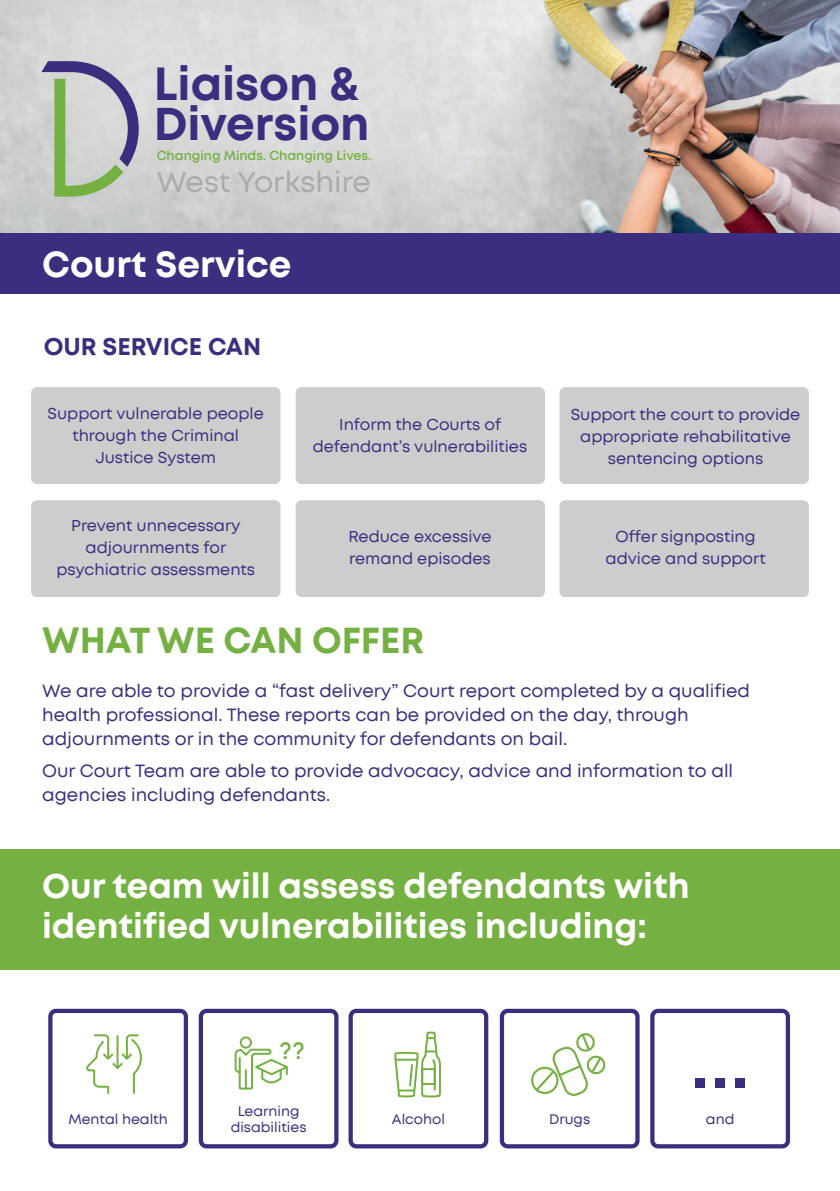
<style>
.page{position:relative;width:840px;height:1191px;background:#fff}
.page>*{position:absolute;margin:0;border:0;box-sizing:border-box;transform-origin:0 0}
.t1{font:600 78px "Mont";color:#3c2e7e}
.t2{font:700 45.6px/39.8px "Mont";color:#3c2e7e}
.t3{font:700 36px "Mont";color:#74b042}
.t4{font:700 36px "Mont";color:#fff}
.t5{font:700 34px/39.8px "Mont";color:#fff}
.t6{font:29.2px "Mont";color:#a9abab}
.t7{font:700 24px "Mont";color:#3c2e7e}
.t8{font:600 22.6px "Mont";color:#74b042}
.t9{font:18px/24px "Mont";color:#3c2e7e}
.t10{font:16px/22px "Mont";color:#3c2e7e;text-align:center}
.t11{font:14px/16px "Mont";color:#3c2e7e;text-align:center}
.t12{font:600 12.8px "Mont";color:#74b042}
</style>
<div class="page">
<div style="left:0;top:232px;width:839px;height:62px;background:#3c2e7e"></div>
<img style="left:0;top:0;width:839px;height:232px">
<div style="left:0;top:849px;width:839px;height:120px;background:#74b042"></div>
<svg style="left:41px;top:61px;width:98px;height:136px;background:#b1b9b3"></svg>
<div style="left:199px;top:1008px;width:139px;height:140px;border:4px solid #3c2e7e;border-radius:6px"></div>
<svg style="left:531px;top:1033px;width:74px;height:63px"></svg>
<div style="left:348px;top:1008px;width:140px;height:140px;border:4px solid #3c2e7e;border-radius:6px"></div>
<div style="left:499px;top:1008px;width:140px;height:140px;border:4px solid #3c2e7e;border-radius:6px"></div>
<div style="left:650px;top:1008px;width:139px;height:140px;border:4px solid #3c2e7e;border-radius:6px"></div>
<svg style="left:86px;top:1034px;width:56px;height:60px"></svg>
<div style="left:48px;top:1008px;width:140px;height:140px;border:4px solid #3c2e7e;border-radius:6px"></div>
<div style="left:295px;top:387px;width:249px;height:97px;background:#cccdcd;border-radius:6px"></div>
<div style="left:559px;top:387px;width:249px;height:97px;background:#cccdcd;border-radius:6px"></div>
<div style="left:31px;top:387px;width:249px;height:97px;background:#cccdcd;border-radius:6px"></div>
<div style="left:295px;top:500px;width:249px;height:97px;background:#cccdcd;border-radius:6px"></div>
<div style="left:559px;top:500px;width:249px;height:97px;background:#cccdcd;border-radius:6px"></div>
<div style="left:31px;top:500px;width:249px;height:97px;background:#cccdcd;border-radius:6px"></div>
<svg style="left:394px;top:1031px;width:47px;height:67px"></svg>
<div style="left:239px;top:1036px;width:13px;height:12px;border:2px solid #74b042;border-radius:50%"></div>
<svg style="left:234px;top:1047px;width:54px;height:43px"></svg>
<h2 class="t2" style="left:154px;top:66px;width:217px">Liaison &amp;<br>Diversion</h2>
<p class="t12" style="left:157px;top:149px;width:216px">Changing Minds. Changing Lives.</p>
<h3 class="t6" style="left:157px;top:167px;width:215px">West Yorkshire</h3>
<h3 class="t4" style="left:42px;top:246px;width:250px">Court Service</h3>
<h3 class="t7" style="left:44px;top:334px;width:219px">OUR SERVICE CAN</h3>
<p class="t10" style="left:48px;top:403px;width:217px">Support vulnerable people through the Criminal<br>Justice System</p>
<p class="t10" style="left:312px;top:414px;width:216px">Inform the Courts of defendant’s vulnerabilities</p>
<p class="t10" style="left:570px;top:404px;width:231px">Support the court to provide appropriate rehabilitative sentencing options</p>
<p class="t10" style="left:56px;top:515px;width:200px">Prevent unnecessary adjournments for psychiatric assessments</p>
<p class="t10" style="left:348px;top:525px;width:144px;text-align:left">Reduce excessive remand episodes</p>
<p class="t10" style="left:605px;top:526px;width:161px">Offer signposting advice and support</p>
<h3 class="t3" style="left:42px;top:623px;width:383px">WHAT WE CAN OFFER</h3>
<p class="t9" style="left:42px;top:680px;width:708px">We are able to provide a “fast delivery” Court report completed by a qualified health professional. These reports can be provided on the day, through adjournments or in the community for defendants on bail.</p>
<p class="t9" style="left:42px;top:760px;width:692px">Our Court Team are able to provide advocacy, advice and information to all agencies including defendants.</p>
<h3 class="t5" style="left:42px;top:867px;width:648px">Our team will assess defendants with identified vulnerabilities including:</h3>
<p class="t11" style="left:68px;top:1111px;width:101px">Mental health</p>
<h3 class="t8" style="left:280px;top:1039px;width:26px">??</h3>
<h1 class="t1" style="left:690px;top:1022px;width:60px">...</h1>
<p class="t11" style="left:230px;top:1103px;width:77px">Learning disabilities</p>
<p class="t11" style="left:391px;top:1111px;width:55px">Alcohol</p>
<p class="t11" style="left:549px;top:1111px;width:43px">Drugs</p>
<p class="t11" style="left:705px;top:1111px;width:30px">and</p>
</div>
